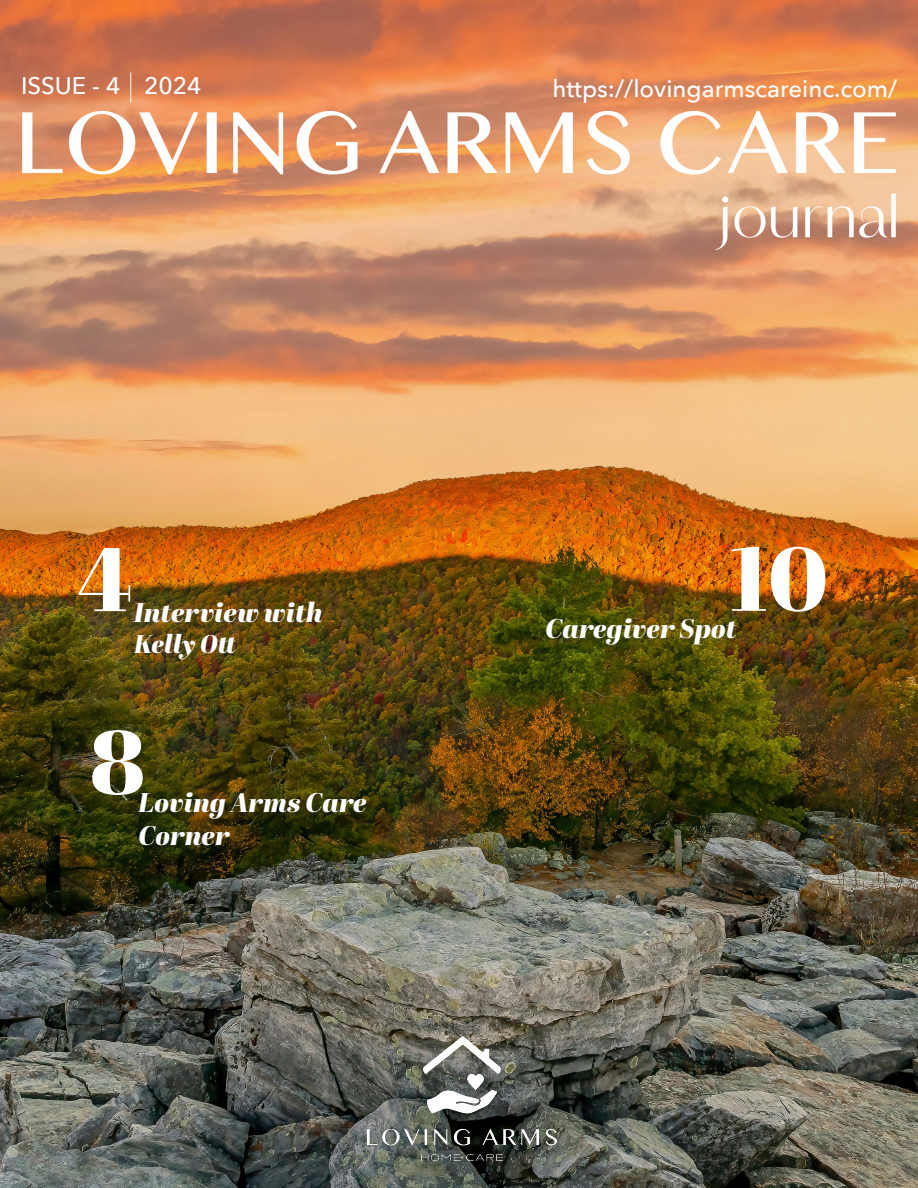
<style>
.page{position:relative;width:918px;height:1188px;background:#fff}
.page>*{position:absolute;margin:0;border:0;box-sizing:border-box;transform-origin:0 0}
.t1{font:90px "Abril Fatface";color:#fff}
.t2{font:italic 27px/32.4px "Abril Fatface";color:#fff}
.t3{font:italic 25.5px "Abril Fatface";letter-spacing:-.01em;color:#fff}
.t4{font:500 24px "Avenir Next";color:#fff}
</style>
<div class="page">
<img style="left:0;top:0;width:918px;height:1188px">
<img style="left:22px;top:112px;width:874px;height:138px">
<img style="left:368px;top:1037px;width:188px;height:124px">
<hr style="left:130px;top:73px;width:1px;height:30px;background:#fff">
<p class="t4" style="left:21px;top:65px;width:182px">ISSUE - 4 2024</p>
<p class="t4" style="left:553px;top:68px;width:346px">https://lovingarmscareinc.com/</p>
<p class="t1" style="left:78px;top:516px;width:56px">4</p>
<p class="t2" style="left:134px;top:595px;width:190px">Interview with</p>
<p class="t3" style="left:134px;top:625px;width:104px">Kelly Ott</p>
<p class="t1" style="left:90px;top:699px;width:56px">8</p>
<p class="t2" style="left:139px;top:786px;width:230px">Loving Arms Care<br>Corner</p>
<p class="t1" style="left:730px;top:516px;width:100px">10</p>
<p class="t2" style="left:546px;top:612px;width:192px">Caregiver Spot</p>
</div>
